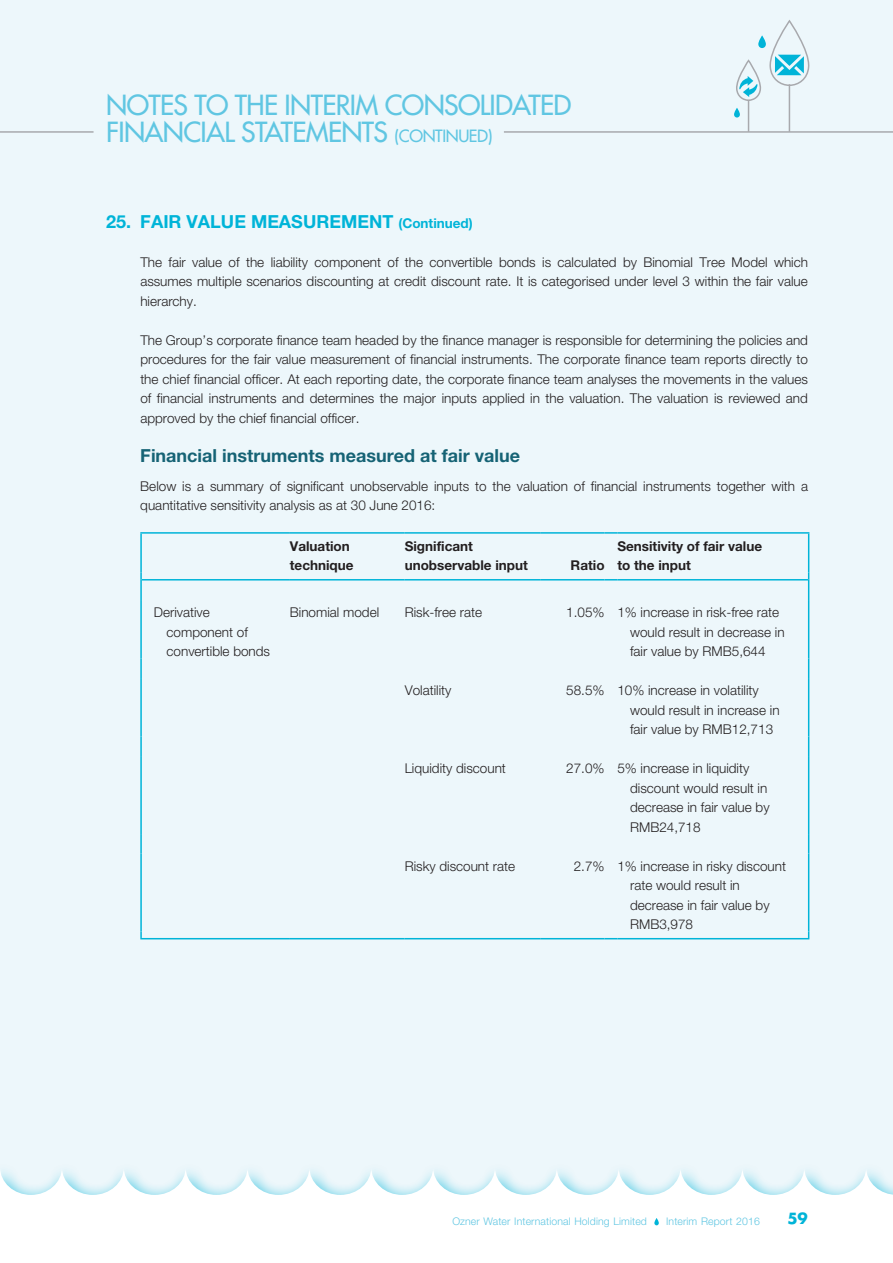
<style>
.page{position:relative;width:893px;height:1263px;background:#edf7fb}
.page>*{position:absolute;margin:0;border:0;box-sizing:border-box;transform-origin:0 0}
.t1{font:500 27px/27px "Futura Std";letter-spacing:-.025em;color:#60c6e2}
.t2{font:700 18px "Helvetica Neue LT Std";color:#166375}
.t3{font:700 18px "Helvetica Neue LT Std";color:#00b4d8}
.t4{font:700 15px "Futura Std";color:#00b4d8}
.t5{font:300 13.5px/19.5px "Helvetica Neue LT Std";color:#231f20}
.t6{font:700 13.5px/19.5px "Helvetica Neue LT Std";color:#231f20}
.t7{font:300 10.5px "Helvetica Neue LT Std";letter-spacing:.01em;color:#60c6e2}
.s1{font-size:16.5px}
.s2{font-size:13.5px}
</style>
<div class="page">
<svg style="left:0;top:1170px;width:893px;height:93px;background:#f7fcfd"></svg>
<svg style="left:769px;top:21px;width:41px;height:110px"></svg>
<svg style="left:736px;top:61px;width:25px;height:70px"></svg>
<svg style="left:758px;top:35px;width:8px;height:13px"></svg>
<svg style="left:734px;top:108px;width:6px;height:10px"></svg>
<svg style="left:654px;top:1218px;width:5px;height:7px"></svg>
<hr style="left:0;top:131px;width:94px;height:2px;background:#a8a9ad">
<hr style="left:504px;top:131px;width:389px;height:2px;background:#a8a9ad">
<hr style="left:142px;top:579px;width:148px;height:1px;background:#00b4d8">
<hr style="left:290px;top:579px;width:115px;height:1px;background:#00b4d8">
<hr style="left:405px;top:579px;width:136px;height:1px;background:#00b4d8">
<hr style="left:541px;top:579px;width:64px;height:1px;background:#00b4d8">
<svg style="left:605px;top:579px;width:12px;height:1px"></svg>
<hr style="left:140px;top:532px;width:150px;height:2px;background:#00b4d8">
<hr style="left:290px;top:532px;width:115px;height:2px;background:#00b4d8">
<hr style="left:405px;top:532px;width:136px;height:2px;background:#00b4d8">
<hr style="left:541px;top:532px;width:64px;height:2px;background:#00b4d8">
<svg style="left:605px;top:532px;width:12px;height:2px"></svg>
<hr style="left:140px;top:534px;width:2px;height:39px;background:#00b4d8">
<svg style="left:140px;top:573px;width:2px;height:7px"></svg>
<hr style="left:140px;top:580px;width:2px;height:20px;background:#00b4d8">
<hr style="left:140px;top:600px;width:2px;height:58px;background:#00b4d8">
<hr style="left:140px;top:658px;width:2px;height:20px;background:#00b4d8">
<hr style="left:140px;top:678px;width:2px;height:58px;background:#00b4d8">
<hr style="left:140px;top:736px;width:2px;height:20px;background:#00b4d8">
<hr style="left:140px;top:756px;width:2px;height:78px;background:#00b4d8">
<svg style="left:140px;top:834px;width:2px;height:19px"></svg>
<svg style="left:140px;top:931px;width:2px;height:7px"></svg>
<hr style="left:140px;top:938px;width:150px;height:1px;background:#00b4d8">
<hr style="left:290px;top:938px;width:115px;height:1px;background:#00b4d8">
<hr style="left:405px;top:938px;width:136px;height:1px;background:#00b4d8">
<hr style="left:541px;top:938px;width:64px;height:1px;background:#00b4d8">
<svg style="left:605px;top:938px;width:12px;height:1px"></svg>
<hr style="left:140px;top:853px;width:2px;height:78px;background:#00b4d8">
<hr style="left:617px;top:532px;width:192px;height:2px;background:#00b4d8">
<hr style="left:808px;top:534px;width:1px;height:39px;background:#00b4d8">
<svg style="left:808px;top:573px;width:1px;height:27px"></svg>
<hr style="left:808px;top:600px;width:1px;height:58px;background:#00b4d8">
<svg style="left:808px;top:658px;width:1px;height:20px"></svg>
<hr style="left:808px;top:678px;width:1px;height:58px;background:#00b4d8">
<svg style="left:808px;top:736px;width:1px;height:20px"></svg>
<hr style="left:808px;top:756px;width:1px;height:78px;background:#00b4d8">
<svg style="left:808px;top:834px;width:1px;height:19px"></svg>
<hr style="left:808px;top:853px;width:1px;height:78px;background:#00b4d8">
<hr style="left:617px;top:938px;width:192px;height:1px;background:#00b4d8">
<hr style="left:617px;top:579px;width:191px;height:1px;background:#00b4d8">
<h1 class="t1" style="left:106px;top:91px;width:467px">NOTES TO THE INTERIM CONSOLIDATED<br>FINANCIAL STATEMENTS <span class="s1">(CONTINUED)</span></h1>
<h2 class="t3" style="left:106px;top:210px;width:368px">25. FAIR VALUE MEASUREMENT <span class="s2">(Continued)</span></h2>
<p class="t5" style="left:140px;top:252px;width:669px;text-align:justify">The fair value of the liability component of the convertible bonds is calculated by Binomial Tree Model which assumes multiple scenarios discounting at credit discount rate. It is categorised under level 3 within the fair value hierarchy.</p>
<p class="t5" style="left:140px;top:330px;width:669px;text-align:justify">The Group’s corporate finance team headed by the finance manager is responsible for determining the policies and procedures for the fair value measurement of financial instruments. The corporate finance team reports directly to the chief financial officer. At each reporting date, the corporate finance team analyses the movements in the values of financial instruments and determines the major inputs applied in the valuation. The valuation is reviewed and approved by the chief financial officer.</p>
<h2 class="t2" style="left:140px;top:444px;width:381px">Financial instruments measured at fair value</h2>
<p class="t5" style="left:140px;top:476px;width:669px">Below is a summary of significant unobservable inputs to the valuation of financial instruments together with a quantitative sensitivity analysis as at 30 June 2016:</p>
<p class="t6" style="left:290px;top:536px;width:65px">Valuation technique</p>
<p class="t6" style="left:405px;top:536px;width:125px">Significant unobservable input</p>
<p class="t6" style="left:617px;top:536px;width:146px">Sensitivity of fair value to the input</p>
<p class="t6" style="left:571px;top:555px;width:35px">Ratio</p>
<p class="t5" style="left:167px;top:602px;width:105px;text-indent:-13px">Derivative component of convertible bonds</p>
<p class="t5" style="left:290px;top:602px;width:91px">Binomial model</p>
<p class="t5" style="left:405px;top:602px;width:79px">Risk-free rate</p>
<p class="t5" style="left:630px;top:602px;width:156px;text-indent:-64px">1.05% 1% increase in risk-free rate would result in decrease in fair value by RMB5,644</p>
<p class="t5" style="left:405px;top:680px;width:48px">Volatility</p>
<p class="t5" style="left:630px;top:680px;width:151px;text-indent:-64px">58.5% 10% increase in volatility would result in increase in fair value by RMB12,713</p>
<p class="t5" style="left:405px;top:758px;width:103px">Liquidity discount</p>
<p class="t5" style="left:630px;top:758px;width:141px;text-indent:-64px">27.0% 5% increase in liquidity discount would result in decrease in fair value by<br>RMB24,718</p>
<p class="t5" style="left:405px;top:856px;width:112px">Risky discount rate</p>
<p class="t5" style="left:630px;top:856px;width:158px;text-indent:-56px">2.7% 1% increase in risky discount rate would result in decrease in fair value by<br>RMB3,978</p>
<p class="t7" style="left:452px;top:1215px;width:196px">Ozner Water International Holding Limited</p>
<p class="t7" style="left:666px;top:1215px;width:95px">Interim Report 2016</p>
<p class="t4" style="left:787px;top:1209px;width:22px">59</p>
</div>
